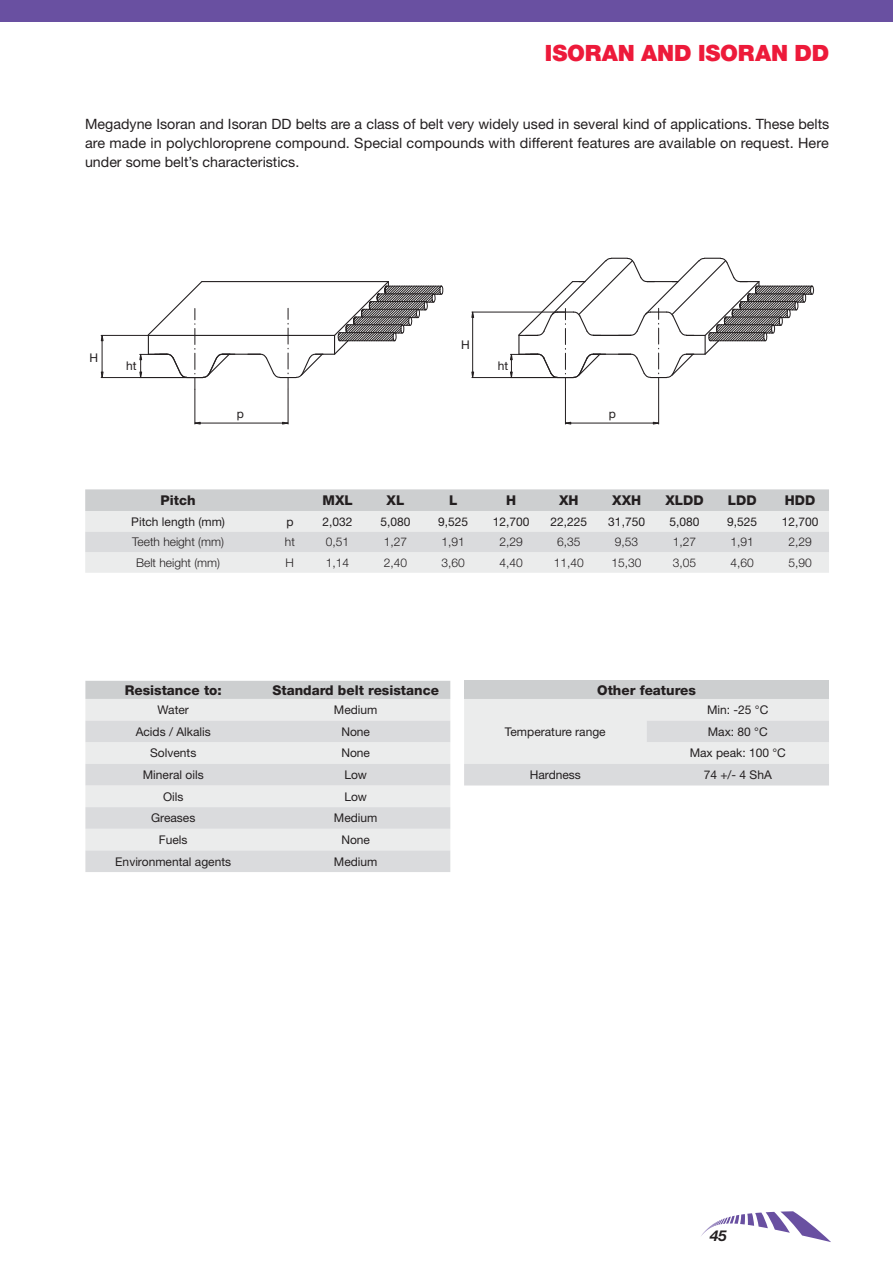
<style>
.page{position:relative;width:893px;height:1263px;background:#fff}
.page>*{position:absolute;margin:0;border:0;box-sizing:border-box;transform-origin:0 0}
.t1{font:900 22.5px "Helvetica Neue LT Std";letter-spacing:-.01em;color:#ed1a3a}
.t2{font:italic 700 15px "Helvetica Neue LT Std";color:#231f20}
.t3{font:14.25px/18.8px "Helvetica Neue LT Std";color:#231f20;text-align:justify}
.t4{font:800 13.5px "Helvetica Neue LT Std";color:#231f20}
.t5{font:12px/21.6px "Helvetica Neue LT Std";color:#231f20;text-align:center}
.t6{font:300 12px "Helvetica Neue LT Std";color:#231f20}
</style>
<div class="page">
<svg style="left:701px;top:1211px;width:130px;height:31px"></svg>
<div style="left:0;top:0;width:893px;height:21px;background:#6950a1"></div>
<div style="left:85px;top:489px;width:744px;height:22px;background:#cdcfd0"></div>
<div style="left:85px;top:511px;width:744px;height:62px;background:#ebecec"></div>
<div style="left:85px;top:532px;width:744px;height:20px;background:#dadbdd"></div>
<div style="left:85px;top:681px;width:365px;height:18px;background:#cdcfd0"></div>
<div style="left:85px;top:699px;width:365px;height:21px;background:#ebecec"></div>
<svg style="left:85px;top:720px;width:365px;height:152px;background:#e1e2e3"></svg>
<div style="left:464px;top:681px;width:365px;height:18px;background:#cdcfd0"></div>
<svg style="left:464px;top:699px;width:365px;height:86px;background:#e4e5e6"></svg>
<hr style="left:195px;top:389px;width:1px;height:35px;background:#231f20">
<hr style="left:288px;top:389px;width:1px;height:35px;background:#231f20">
<hr style="left:200px;top:423px;width:83px;height:1px;background:#231f20">
<svg style="left:194px;top:422px;width:7px;height:3px"></svg>
<svg style="left:282px;top:422px;width:7px;height:3px"></svg>
<hr style="left:101px;top:335px;width:47px;height:1px;background:#231f20">
<hr style="left:101px;top:377px;width:86px;height:1px;background:#231f20">
<hr style="left:102px;top:341px;width:1px;height:31px;background:#231f20">
<svg style="left:101px;top:334px;width:3px;height:7px"></svg>
<svg style="left:101px;top:371px;width:3px;height:8px"></svg>
<svg style="left:139px;top:281px;width:304px;height:108px"></svg>
<hr style="left:565px;top:389px;width:1px;height:35px;background:#231f20">
<hr style="left:658px;top:389px;width:1px;height:35px;background:#231f20">
<hr style="left:571px;top:423px;width:82px;height:1px;background:#231f20">
<svg style="left:564px;top:422px;width:7px;height:3px"></svg>
<svg style="left:653px;top:422px;width:7px;height:3px"></svg>
<hr style="left:472px;top:312px;width:93px;height:1px;background:#231f20">
<hr style="left:472px;top:377px;width:85px;height:1px;background:#231f20">
<hr style="left:472px;top:317px;width:1px;height:55px;background:#231f20">
<svg style="left:471px;top:311px;width:3px;height:7px"></svg>
<svg style="left:471px;top:371px;width:3px;height:8px"></svg>
<svg style="left:510px;top:257px;width:304px;height:132px"></svg>
<h1 class="t1" style="left:545px;top:39px;width:286px">ISORAN AND ISORAN DD</h1>
<p class="t3" style="left:85px;top:115px;width:746px">Megadyne Isoran and Isoran DD belts are a class of belt very widely used in several kind of applications. These belts are made in polychloroprene compound. Special compounds with different features are available on request. Here under some belt’s characteristics.</p>
<p class="t5" style="left:89px;top:346px;width:10px">H</p>
<p class="t5" style="left:461px;top:334px;width:10px">H</p>
<p class="t5" style="left:126px;top:354px;width:12px">ht</p>
<p class="t5" style="left:498px;top:354px;width:12px">ht</p>
<p class="t5" style="left:237px;top:402px;width:9px">p</p>
<p class="t5" style="left:609px;top:402px;width:9px">p</p>
<p class="t4" style="left:161px;top:492px;width:37px">Pitch</p>
<p class="t4" style="left:322px;top:492px;width:32px">MXL</p>
<p class="t4" style="left:387px;top:492px;width:19px">XL</p>
<p class="t4" style="left:449px;top:492px;width:10px">L</p>
<p class="t4" style="left:506px;top:492px;width:12px">H</p>
<p class="t4" style="left:559px;top:492px;width:21px">XH</p>
<p class="t4" style="left:612px;top:492px;width:31px">XXH</p>
<p class="t4" style="left:665px;top:492px;width:40px">XLDD</p>
<p class="t4" style="left:728px;top:492px;width:30px">LDD</p>
<p class="t4" style="left:785px;top:492px;width:32px">HDD</p>
<p class="t5" style="left:131px;top:510px;width:95px">Pitch length (mm)</p>
<p class="t5" style="left:286px;top:510px;width:9px">p</p>
<p class="t5" style="left:323px;top:510px;width:32px">2,032</p>
<p class="t5" style="left:380px;top:510px;width:32px">5,080</p>
<p class="t5" style="left:438px;top:510px;width:32px">9,525</p>
<p class="t5" style="left:493px;top:510px;width:38px">12,700</p>
<p class="t5" style="left:550px;top:510px;width:38px">22,225</p>
<p class="t5" style="left:608px;top:510px;width:38px">31,750</p>
<p class="t5" style="left:669px;top:510px;width:32px">5,080</p>
<p class="t5" style="left:727px;top:510px;width:32px">9,525</p>
<p class="t5" style="left:782px;top:510px;width:38px">12,700</p>
<p class="t6" style="left:132px;top:535px;width:93px">Teeth height (mm)</p>
<p class="t6" style="left:285px;top:535px;width:11px">ht</p>
<p class="t6" style="left:326px;top:535px;width:25px">0,51</p>
<p class="t6" style="left:384px;top:535px;width:25px">1,27</p>
<p class="t6" style="left:442px;top:535px;width:25px">1,91</p>
<p class="t6" style="left:499px;top:535px;width:25px">2,29</p>
<p class="t6" style="left:557px;top:535px;width:25px">6,35</p>
<p class="t6" style="left:615px;top:535px;width:25px">9,53</p>
<p class="t6" style="left:673px;top:535px;width:25px">1,27</p>
<p class="t6" style="left:731px;top:535px;width:25px">1,91</p>
<p class="t6" style="left:788px;top:535px;width:25px">2,29</p>
<p class="t6" style="left:136px;top:555px;width:86px">Belt height (mm)</p>
<p class="t6" style="left:286px;top:555px;width:10px">H</p>
<p class="t6" style="left:326px;top:555px;width:25px">1,14</p>
<p class="t6" style="left:384px;top:555px;width:25px">2,40</p>
<p class="t6" style="left:441px;top:555px;width:25px">3,60</p>
<p class="t6" style="left:499px;top:555px;width:25px">4,40</p>
<p class="t6" style="left:554px;top:555px;width:32px">11,40</p>
<p class="t6" style="left:612px;top:555px;width:32px">15,30</p>
<p class="t6" style="left:673px;top:555px;width:25px">3,05</p>
<p class="t6" style="left:731px;top:555px;width:25px">4,60</p>
<p class="t6" style="left:788px;top:555px;width:25px">5,90</p>
<p class="t4" style="left:125px;top:682px;width:99px">Resistance to:</p>
<p class="t4" style="left:272px;top:682px;width:168px">Standard belt resistance</p>
<p class="t5" style="left:158px;top:699px;width:33px">Water</p>
<p class="t5" style="left:334px;top:699px;width:45px">Medium</p>
<p class="t5" style="left:136px;top:720px;width:77px">Acids / Alkalis</p>
<p class="t5" style="left:341px;top:720px;width:30px">None</p>
<p class="t5" style="left:150px;top:742px;width:48px">Solvents</p>
<p class="t5" style="left:341px;top:742px;width:30px">None</p>
<p class="t5" style="left:143px;top:764px;width:62px">Mineral oils</p>
<p class="t5" style="left:344px;top:764px;width:24px">Low</p>
<p class="t5" style="left:163px;top:785px;width:22px">Oils</p>
<p class="t5" style="left:344px;top:785px;width:24px">Low</p>
<p class="t5" style="left:151px;top:807px;width:46px">Greases</p>
<p class="t5" style="left:334px;top:807px;width:45px">Medium</p>
<p class="t5" style="left:159px;top:829px;width:30px">Fuels</p>
<p class="t5" style="left:341px;top:829px;width:30px">None</p>
<p class="t5" style="left:115px;top:850px;width:117px">Environmental agents</p>
<p class="t5" style="left:334px;top:850px;width:45px">Medium</p>
<p class="t4" style="left:597px;top:682px;width:100px">Other features</p>
<p class="t5" style="left:505px;top:720px;width:102px">Temperature range</p>
<p class="t5" style="left:690px;top:699px;width:98px">Min: -25 °C<br>Max: 80 °C<br>Max peak: 100 °C</p>
<p class="t5" style="left:530px;top:764px;width:53px">Hardness</p>
<p class="t5" style="left:704px;top:764px;width:70px">74 +/- 4 ShA</p>
<p class="t2" style="left:710px;top:1226px;width:18px">45</p>
</div>
